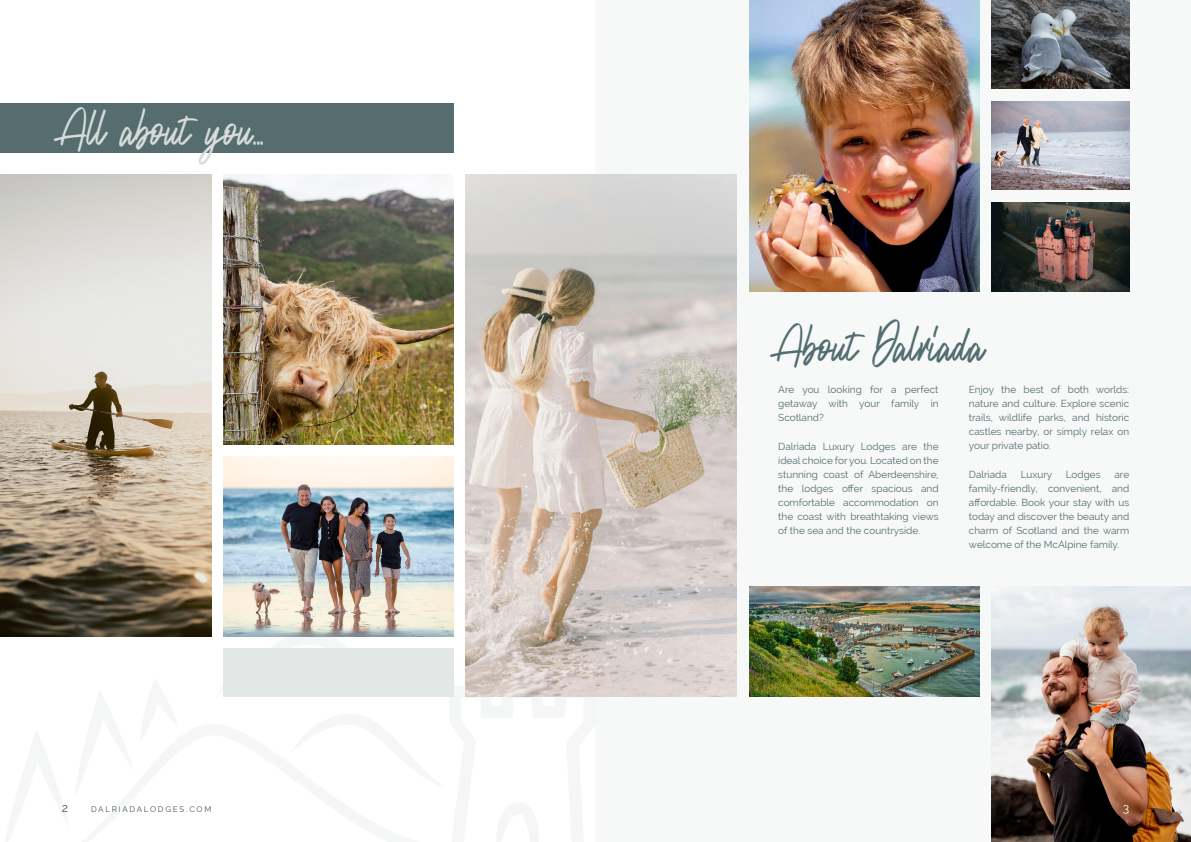
<style>
.page{position:relative;width:1191px;height:842px;background:#fff}
.page>*{position:absolute;margin:0;border:0;box-sizing:border-box;transform-origin:0 0}
.t1{font:40px "Natalia Rosaline Demo";letter-spacing:.005em;color:#d7dcdb}
.t2{font:40px "Natalia Rosaline Demo";letter-spacing:.005em;color:#526e70}
.t3{font:12px "Raleway";color:#45525b}
.t4{font:12px "Raleway";color:#fff}
.t5{font:10px/14px "Raleway";color:#556d6f;text-align:justify}
.t6{font:8px "Raleway";letter-spacing:.21em;color:#45525b}
</style>
<div class="page">
<div style="left:595px;top:0;width:596px;height:842px;background:#f7f8f8"></div>
<svg style="left:223px;top:648px;width:194px;height:1px"></svg>
<img style="left:0;top:175px;width:211px;height:462px">
<img style="left:223px;top:175px;width:230px;height:270px">
<img style="left:750px;top:0;width:230px;height:291px">
<img style="left:750px;top:586px;width:230px;height:111px">
<img style="left:992px;top:586px;width:199px;height:256px">
<img style="left:992px;top:101px;width:137px;height:89px">
<img style="left:992px;top:202px;width:137px;height:89px">
<img style="left:992px;top:0;width:137px;height:89px">
<img style="left:465px;top:175px;width:271px;height:522px">
<img style="left:223px;top:457px;width:230px;height:180px">
<div style="left:223px;top:649px;width:230px;height:48px;background:#e3e7e6"></div>
<div style="left:0;top:103px;width:453px;height:50px;background:#556d6f"></div>
<h1 class="t1" style="left:62px;top:108px;width:203px">All about you...</h1>
<h1 class="t2" style="left:778px;top:324px;width:206px">About Dalriada</h1>
<p class="t5" style="left:778px;top:382px;width:162px">Are you looking for a perfect getaway with your family in Scotland?</p>
<p class="t5" style="left:778px;top:439px;width:162px">Dalriada Luxury Lodges are the ideal choice for you. Located on the stunning coast of Aberdeenshire, the lodges offer spacious and comfortable accommodation on the coast with breathtaking views of the sea and the countryside.</p>
<p class="t5" style="left:969px;top:382px;width:162px">Enjoy the best of both worlds: nature and culture. Explore scenic trails, wildlife parks, and historic castles nearby, or simply relax on your private patio.</p>
<p class="t5" style="left:969px;top:467px;width:40px">Dalriada</p>
<p class="t5" style="left:1020px;top:467px;width:33px">Luxury</p>
<p class="t5" style="left:1065px;top:467px;width:36px">Lodges</p>
<p class="t5" style="left:969px;top:467px;width:162px;text-indent:145px">are family-friendly, convenient, and affordable. Book your stay with us today and discover the beauty and charm of Scotland and the warm welcome of the McAlpine family.</p>
<p class="t3" style="left:62px;top:801px;width:8px">2</p>
<p class="t6" style="left:91px;top:805px;width:122px">DALRIADALODGES.COM</p>
<p class="t4" style="left:1122px;top:801px;width:8px">3</p>
</div>
